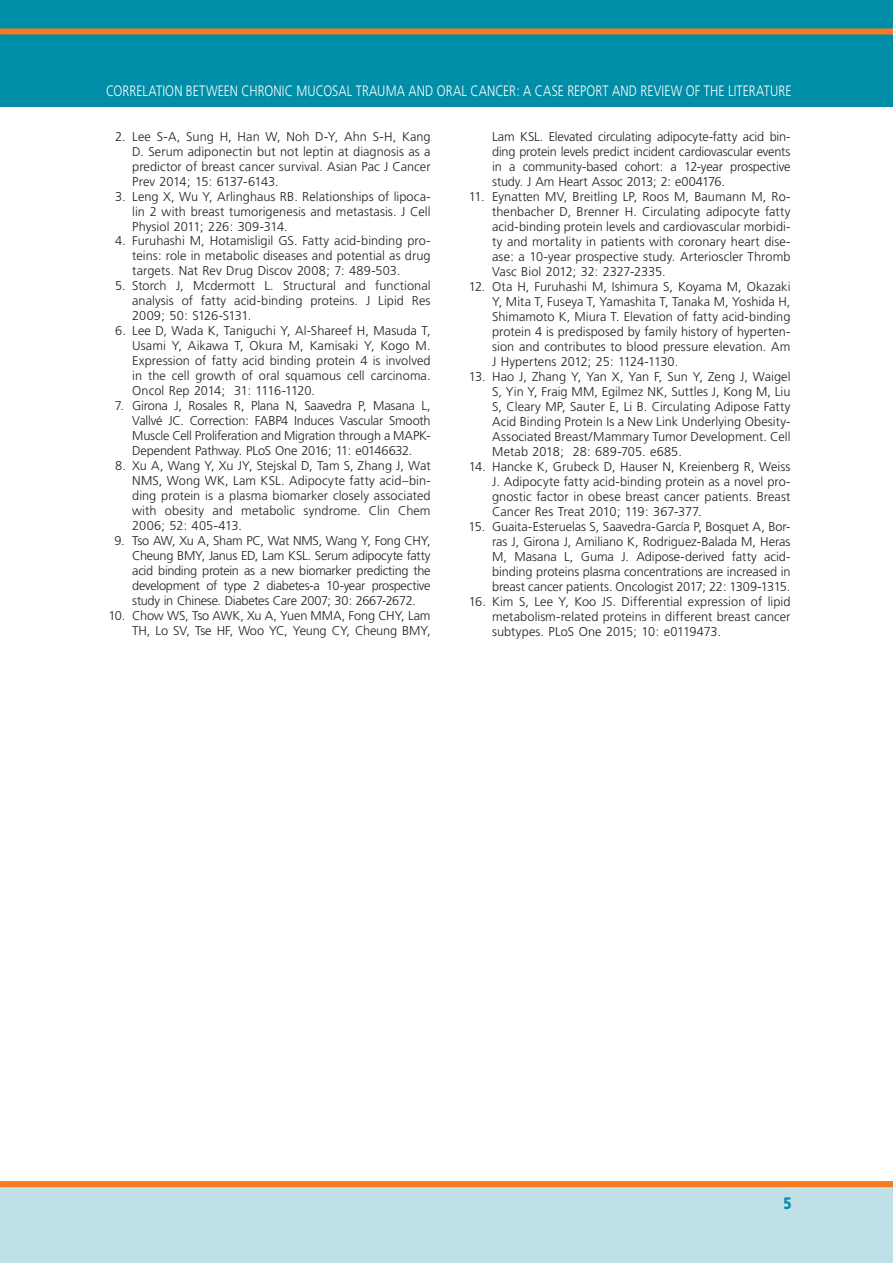
<style>
.page{position:relative;width:893px;height:1263px;background:#fff}
.page>*{position:absolute;margin:0;border:0;box-sizing:border-box;transform-origin:0 0}
.t1{font:900 16.5px "Frutiger";color:#008da8;scale:.8 1}
.t2{font:300 15px "Frutiger";letter-spacing:.01em;color:#fff;scale:.82 1}
.t3{font:300 12.75px/15px "Frutiger";color:#231f20;text-align:justify}
</style>
<div class="page">
<hr style="left:0;top:0;width:1px;height:106px;background:#008da8">
<div style="left:1px;top:0;width:892px;height:106px;background:#008da8"></div>
<hr style="left:0;top:1181px;width:1px;height:82px;background:#c0e0e8">
<div style="left:1px;top:1181px;width:892px;height:82px;background:#c0e0e8"></div>
<div style="left:1px;top:28px;width:892px;height:6px;background:#f47b21"></div>
<div style="left:1px;top:1181px;width:892px;height:6px;background:#f47b21"></div>
<p class="t2" style="left:106px;top:83px;width:837px">CORRELATION BETWEEN CHRONIC MUCOSAL TRAUMA AND ORAL CANCER: A CASE REPORT AND REVIEW OF THE LITERATURE</p>
<p class="t3" style="left:492px;top:129px;width:300px">Lam KSL. Elevated circulating adipocyte-fatty acid bin&shy;ding protein levels predict incident cardiovascular events in a community-based cohort: a 12-year prospective study. J Am Heart Assoc 2013; 2: e004176.</p>
<p class="t3" style="left:492px;top:189px;width:300px;text-indent:-23px">11. Eynatten MV, Breitling LP, Roos M, Baumann M, Ro&shy;thenbacher D, Brenner H. Circulating adipocyte fatty acid-binding protein levels and cardiovascular morbidi&shy;ty and mortality in patients with coronary heart dise&shy;ase: a 10-year prospective study. Arterioscler Thromb Vasc Biol 2012; 32: 2327-2335.</p>
<p class="t3" style="left:492px;top:279px;width:300px;text-indent:-23px">12. Ota H, Furuhashi M, Ishimura S, Koyama M, Okazaki Y, Mita T, Fuseya T, Yamashita T, Tanaka M, Yoshida H, Shimamoto K, Miura T. Elevation of fatty acid-binding protein 4 is predisposed by family history of hyperten&shy;sion and contributes to blood pressure elevation. Am J Hypertens 2012; 25: 1124-1130.</p>
<p class="t3" style="left:492px;top:369px;width:300px;text-indent:-23px">13. Hao J, Zhang Y, Yan X, Yan F, Sun Y, Zeng J, Waigel S, Yin Y, Fraig MM, Egilmez NK, Suttles J, Kong M, Liu S, Cleary MP, Sauter E, Li B. Circulating Adipose Fatty Acid Binding Protein Is a New Link Underlying Obesity-Associated Breast/Mammary Tumor Development. Cell Metab 2018; 28: 689-705. e685.</p>
<p class="t3" style="left:492px;top:459px;width:300px;text-indent:-23px">14. Hancke K, Grubeck D, Hauser N, Kreienberg R, Weiss J. Adipocyte fatty acid-binding protein as a novel pro&shy;gnostic factor in obese breast cancer patients. Breast Cancer Res Treat 2010; 119: 367-377.</p>
<p class="t3" style="left:492px;top:519px;width:300px;text-indent:-24px">15. Guaita-Esteruelas S, Saavedra-García P, Bosquet A, Bor&shy;ras J, Girona J, Amiliano K, Rodriguez-Balada M, Heras M, Masana L, Guma J. Adipose-derived fatty acid&shy;binding proteins plasma concentrations are increased in breast cancer patients. Oncologist 2017; 22: 1309-1315.</p>
<p class="t3" style="left:492px;top:594px;width:300px;text-indent:-23px">16. Kim S, Lee Y, Koo JS. Differential expression of lipid metabolism-related proteins in different breast cancer subtypes. PLoS One 2015; 10: e0119473.</p>
<p class="t3" style="left:132px;top:129px;width:300px;text-indent:-17px">2. Lee S-A, Sung H, Han W, Noh D-Y, Ahn S-H, Kang D. Serum adiponectin but not leptin at diagnosis as a predictor of breast cancer survival. Asian Pac J Cancer Prev 2014; 15: 6137-6143.</p>
<p class="t3" style="left:132px;top:189px;width:300px;text-indent:-17px">3. Leng X, Wu Y, Arlinghaus RB. Relationships of lipoca&shy;lin 2 with breast tumorigenesis and metastasis. J Cell Physiol 2011; 226: 309-314.</p>
<p class="t3" style="left:132px;top:234px;width:300px;text-indent:-17px">4. Furuhashi M, Hotamisligil GS. Fatty acid-binding pro&shy;teins: role in metabolic diseases and potential as drug targets. Nat Rev Drug Discov 2008; 7: 489-503.</p>
<p class="t3" style="left:132px;top:279px;width:300px;text-indent:-17px">5. Storch J, Mcdermott L. Structural and functional analysis of fatty acid-binding proteins. J Lipid Res 2009; 50: S126-S131.</p>
<p class="t3" style="left:132px;top:324px;width:300px;text-indent:-17px">6. Lee D, Wada K, Taniguchi Y, Al-Shareef H, Masuda T, Usami Y, Aikawa T, Okura M, Kamisaki Y, Kogo M.<br>Expression of fatty acid binding protein 4 is involved in the cell growth of oral squamous cell carcinoma.<br>Oncol Rep 2014; 31: 1116-1120.</p>
<p class="t3" style="left:132px;top:399px;width:300px;text-indent:-18px">7. Girona J, Rosales R, Plana N, Saavedra P, Masana L, Vallvé JC. Correction: FABP4 Induces Vascular Smooth Muscle Cell Proliferation and Migration through a MAPK-Dependent Pathway. PLoS One 2016; 11: e0146632.</p>
<p class="t3" style="left:132px;top:459px;width:300px;text-indent:-17px">8. Xu A, Wang Y, Xu JY, Stejskal D, Tam S, Zhang J, Wat NMS, Wong WK, Lam KSL. Adipocyte fatty acid–bin&shy;ding protein is a plasma biomarker closely associated with obesity and metabolic syndrome. Clin Chem 2006; 52: 405-413.</p>
<p class="t3" style="left:132px;top:534px;width:300px;text-indent:-18px">9. Tso AW, Xu A, Sham PC, Wat NMS, Wang Y, Fong CHY, Cheung BMY, Janus ED, Lam KSL. Serum adipocyte fatty acid binding protein as a new biomarker predicting the development of type 2 diabetes-a 10-year prospective study in Chinese. Diabetes Care 2007; 30: 2667-2672.</p>
<p class="t3" style="left:109px;top:609px;width:323px;text-align:right">10. Chow WS, Tso AWK, Xu A, Yuen MMA, Fong CHY, Lam<br>TH, Lo SV, Tse HF, Woo YC, Yeung CY, Cheung BMY,</p>
<p class="t1" style="left:783px;top:1193px;width:12px">5</p>
</div>
